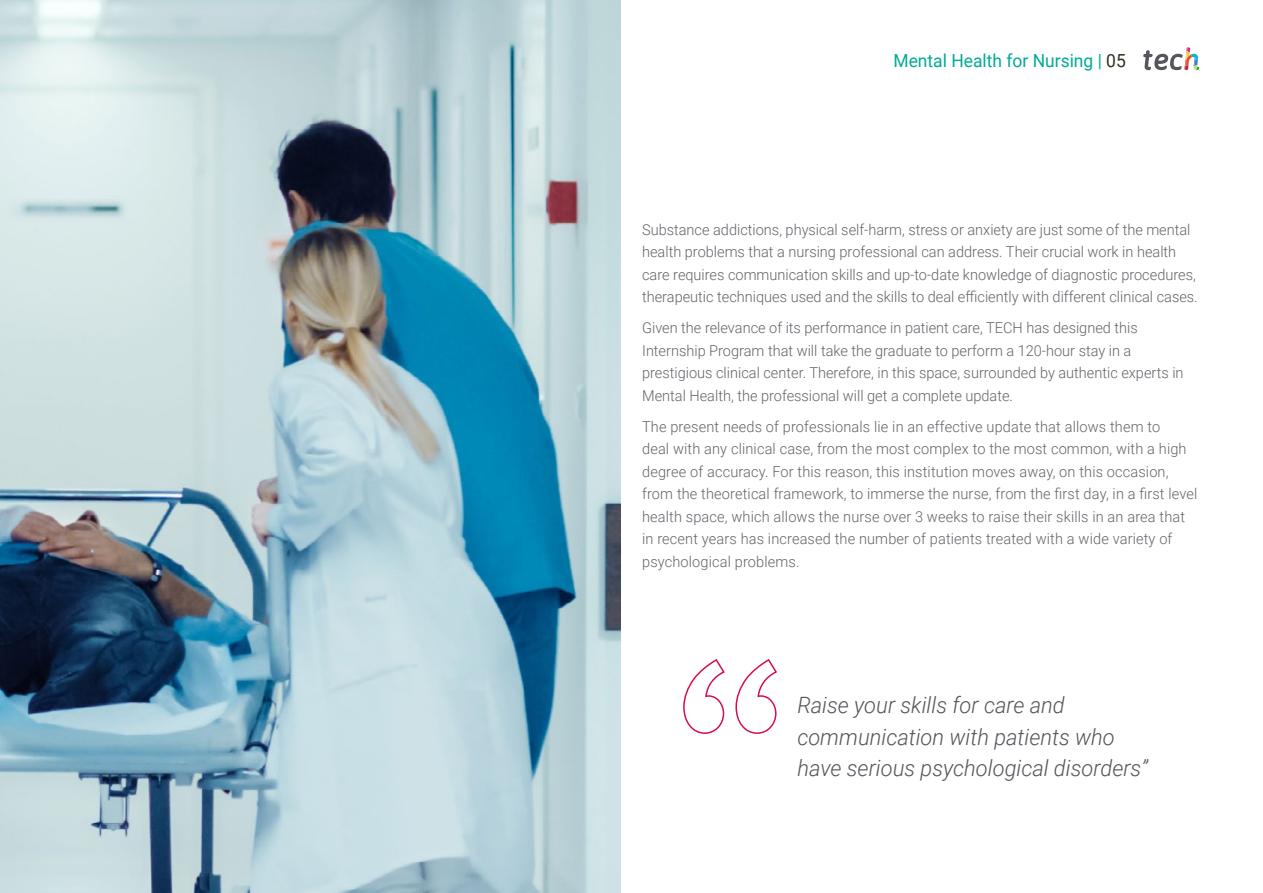
<style>
.page{position:relative;width:1263px;height:893px;background:#fff}
.page>*{position:absolute;margin:0;border:0;box-sizing:border-box;transform-origin:0 0}
.t1{font:italic 300 22.5px/31.5px "Roboto";color:#52555b}
.t2{font:18px "Roboto";color:#00aa97}
.t3{font:300 15px/22.5px "Roboto";color:#61646a}
.s1{color:#312e20}
</style>
<div class="page">
<svg style="left:683px;top:659px;width:94px;height:75px"></svg>
<img style="left:0;top:0;width:621px;height:893px">
<svg style="left:1143px;top:47px;width:56px;height:24px"></svg>
<p class="t2" style="left:893px;top:48px;width:234px">Mental Health for Nursing | <span class="s1">05</span></p>
<p class="t3" style="left:642px;top:217px;width:557px">Substance addictions, physical self-harm, stress or anxiety are just some of the mental health problems that a nursing professional can address. Their crucial work in health care requires communication skills and up-to-date knowledge of diagnostic procedures, therapeutic techniques used and the skills to deal efficiently with different clinical cases.</p>
<p class="t3" style="left:642px;top:316px;width:543px">Given the relevance of its performance in patient care, TECH has designed this Internship Program that will take the graduate to perform a 120-hour stay in a prestigious clinical center. Therefore, in this space, surrounded by authentic experts in Mental Health, the professional will get a complete update.</p>
<p class="t3" style="left:642px;top:414px;width:557px">The present needs of professionals lie in an effective update that allows them to<br>deal with any clinical case, from the most complex to the most common, with a high degree of accuracy. For this reason, this institution moves away, on this occasion, from the theoretical framework, to immerse the nurse, from the first day, in a first level health space, which allows the nurse over 3 weeks to raise their skills in an area that in recent years has increased the number of patients treated with a wide variety of psychological problems.</p>
<h1 class="t1" style="left:797px;top:689px;width:352px">Raise your skills for care and communication with patients who have serious psychological disorders”</h1>
</div>
